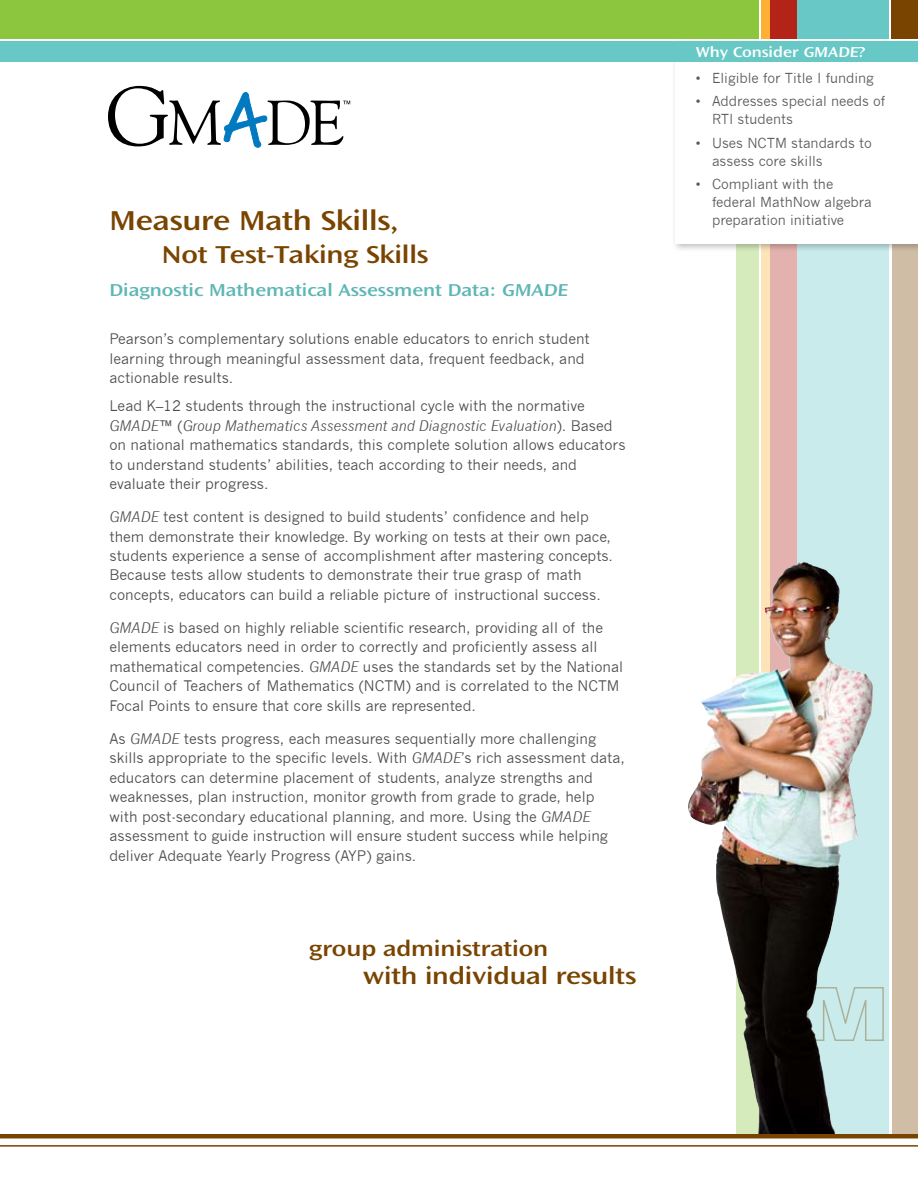
<style>
.page{position:relative;width:918px;height:1188px;background:#fff}
.page>*{position:absolute;margin:0;border:0;box-sizing:border-box;transform-origin:0 0}
.t1{font:28.5px "Ocean Sans MM 512 800";letter-spacing:-.005em;color:#794400}
.t2{font:25.5px "Ocean Sans MM 512 800";letter-spacing:-.005em;color:#794400}
.t3{font:24.75px "Ocean Sans MM 512 800";letter-spacing:-.005em;color:#794400}
.t4{font:22.5px "Ocean Sans MM 512 800";letter-spacing:-.005em;color:#794400}
.t5{font:18px "Ocean Sans MM 512 800";color:#5eb6b5}
.t6{font:15px "Ocean Sans MM 512 800";color:#fff}
.t7{font:14.25px/19.5px "News Gothic";color:#4d4d4f}
.t8{font:13.5px/18px "News Gothic";color:#58595b}
.s1{font-size:25.5px}
.s2{font-style:italic}
</style>
<div class="page">
<div style="left:736px;top:0;width:22px;height:38px;background:#8cc63f"></div>
<div style="left:761px;top:0;width:9px;height:38px;background:#fcb034"></div>
<div style="left:770px;top:0;width:27px;height:38px;background:#b32317"></div>
<div style="left:797px;top:0;width:92px;height:38px;background:#67c8c6"></div>
<div style="left:892px;top:0;width:26px;height:38px;background:#794400"></div>
<svg style="left:736px;top:253px;width:22px;height:881px;fill:#d6ebbb"></svg>
<svg style="left:761px;top:253px;width:9px;height:881px"></svg>
<svg style="left:770px;top:253px;width:27px;height:881px"></svg>
<svg style="left:797px;top:253px;width:92px;height:881px;fill:#c9ebeb"></svg>
<div style="left:892px;top:45px;width:26px;height:1089px;background:#d0bda6"></div>
<div style="left:671px;top:38px;width:247px;height:215px;background:#000;opacity:.25"></div>
<div style="left:675px;top:42px;width:242px;height:202px;background:#fff"></div>
<div style="left:0;top:41px;width:918px;height:21px;background:#67c8c6"></div>
<div style="left:0;top:0;width:751px;height:38px;background:#8cc63f"></div>
<svg style="left:108px;top:86px;width:242px;height:62px"></svg>
<svg style="left:806px;top:986px;width:79px;height:56px"></svg>
<img style="left:765px;top:562px;width:38px;height:79px">
<hr style="left:0;top:1145px;width:918px;height:2px;background:#794400">
<hr style="left:0;top:1134px;width:918px;height:4px;background:#794400">
<h1 class="t1" style="left:110px;top:205px;width:290px">Measure Math Skills<span class="s1">,</span></h1>
<h2 class="t2" style="left:162px;top:241px;width:268px">Not Test-Taking Skills</h2>
<p class="t5" style="left:110px;top:280px;width:462px">Diagnostic Mathematical Assessment Data: GMADE</p>
<p class="t7" style="left:110px;top:330px;width:482px">Pearson’s complementary solutions enable educators to enrich student learning through meaningful assessment data, frequent feedback, and actionable results.</p>
<p class="t7" style="left:110px;top:396px;width:518px">Lead K–12 students through the instructional cycle with the normative <span class="s2">GMADE™</span> (<span class="s2">Group Mathematics Assessment and Diagnostic Evaluation</span>). Based on national mathematics standards, this complete solution allows educators to understand students’ abilities, teach according to their needs, and evaluate their progress.</p>
<p class="t7" style="left:110px;top:507px;width:505px"><span class="s2">GMADE</span> test content is designed to build students’ confidence and help them demonstrate their knowledge. By working on tests at their own pace, students experience a sense of accomplishment after mastering concepts.<br>Because tests allow students to demonstrate their true grasp of math concepts, educators can build a reliable picture of instructional success.</p>
<p class="t7" style="left:110px;top:618px;width:515px"><span class="s2">GMADE</span> is based on highly reliable scientific research, providing all of the elements educators need in order to correctly and proficiently assess all mathematical competencies. <span class="s2">GMADE</span> uses the standards set by the National Council of Teachers of Mathematics (NCTM) and is correlated to the NCTM Focal Points to ensure that core skills are represented.</p>
<p class="t7" style="left:110px;top:729px;width:517px">As <span class="s2">GMADE</span> tests progress, each measures sequentially more challenging skills appropriate to the specific levels. With <span class="s2">GMADE</span>’s rich assessment data, educators can determine placement of students, analyze strengths and weaknesses, plan instruction, monitor growth from grade to grade, help with post-secondary educational planning, and more. Using the <span class="s2">GMADE </span>assessment to guide instruction will ensure student success while helping deliver Adequate Yearly Progress (AYP) gains.</p>
<h3 class="t4" style="left:309px;top:936px;width:240px">group administration</h3>
<h3 class="t3" style="left:363px;top:963px;width:274px">with individual results</h3>
<p class="t6" style="left:696px;top:44px;width:171px">Why Consider GMADE?</p>
<p class="t8" style="left:696px;top:69px;width:180px">• Eligible for Title I funding</p>
<p class="t8" style="left:712px;top:93px;width:175px;text-indent:-16px">• Addresses special needs of<br>RTI students</p>
<p class="t8" style="left:712px;top:134px;width:161px;text-indent:-16px">• Uses NCTM standards to assess core skills</p>
<p class="t8" style="left:712px;top:175px;width:161px;text-indent:-16px">• Compliant with the federal MathNow algebra preparation initiative</p>
</div>
